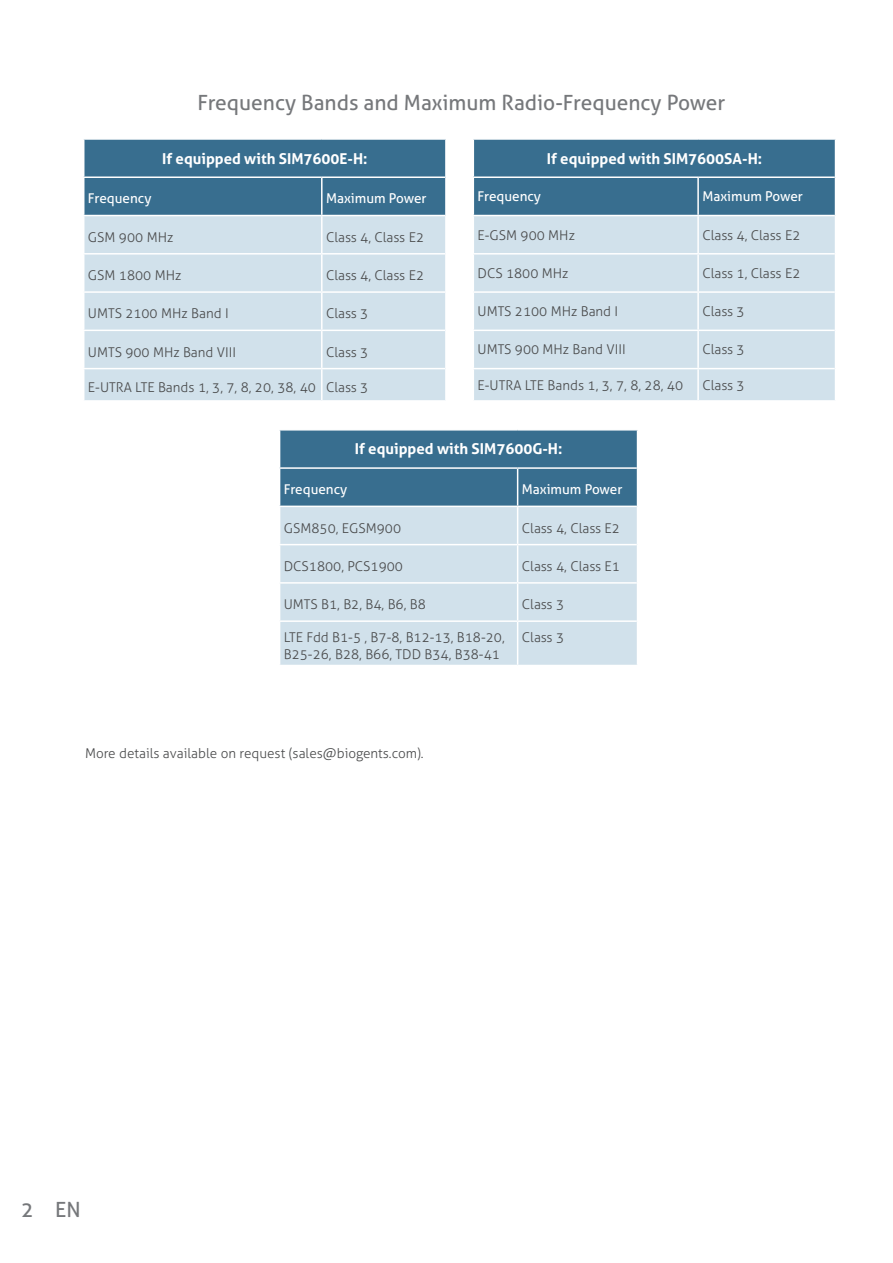
<style>
.page{position:relative;width:893px;height:1263px;background:#fff}
.page>*{position:absolute;margin:0;border:0;box-sizing:border-box;transform-origin:0 0}
.t1{font:21px "Aller";color:#76787b}
.t2{font:700 15px "Aller";color:#fff}
.Normal_copytext{font:300 13.5px/16.2px "Aller";color:#4b4c4d}
.t3{font:13.5px "Aller";color:#fff}
</style>
<div class="page">
<div style="left:84px;top:140px;width:361px;height:75px;background:#386e8f"></div>
<div style="left:84px;top:216px;width:361px;height:184px;background:#d1e1eb"></div>
<hr style="left:83px;top:176px;width:239px;height:2px;background:#fff">
<hr style="left:322px;top:176px;width:123px;height:2px;background:#fff">
<hr style="left:83px;top:253px;width:239px;height:2px;background:#fff">
<hr style="left:322px;top:253px;width:123px;height:2px;background:#fff">
<hr style="left:83px;top:291px;width:239px;height:2px;background:#fff">
<hr style="left:322px;top:291px;width:123px;height:2px;background:#fff">
<hr style="left:83px;top:330px;width:239px;height:1px;background:#fff">
<hr style="left:322px;top:330px;width:123px;height:1px;background:#fff">
<hr style="left:83px;top:368px;width:239px;height:1px;background:#fff">
<hr style="left:322px;top:368px;width:123px;height:1px;background:#fff">
<hr style="left:321px;top:178px;width:2px;height:37px;background:#fff">
<hr style="left:321px;top:216px;width:2px;height:37px;background:#fff">
<hr style="left:321px;top:255px;width:2px;height:36px;background:#fff">
<hr style="left:321px;top:293px;width:2px;height:37px;background:#fff">
<hr style="left:321px;top:331px;width:2px;height:37px;background:#fff">
<hr style="left:321px;top:369px;width:2px;height:31px;background:#fff">
<div style="left:474px;top:140px;width:361px;height:75px;background:#386e8f"></div>
<div style="left:474px;top:216px;width:361px;height:184px;background:#d1e1eb"></div>
<hr style="left:473px;top:176px;width:225px;height:2px;background:#fff">
<hr style="left:698px;top:176px;width:137px;height:2px;background:#fff">
<hr style="left:473px;top:253px;width:225px;height:2px;background:#fff">
<hr style="left:698px;top:253px;width:137px;height:2px;background:#fff">
<hr style="left:473px;top:291px;width:225px;height:2px;background:#fff">
<hr style="left:698px;top:291px;width:137px;height:2px;background:#fff">
<hr style="left:473px;top:330px;width:225px;height:1px;background:#fff">
<hr style="left:698px;top:330px;width:137px;height:1px;background:#fff">
<hr style="left:473px;top:368px;width:225px;height:1px;background:#fff">
<hr style="left:698px;top:368px;width:137px;height:1px;background:#fff">
<hr style="left:697px;top:178px;width:2px;height:37px;background:#fff">
<hr style="left:697px;top:216px;width:2px;height:37px;background:#fff">
<hr style="left:697px;top:255px;width:2px;height:36px;background:#fff">
<hr style="left:697px;top:293px;width:2px;height:37px;background:#fff">
<hr style="left:697px;top:331px;width:2px;height:37px;background:#fff">
<hr style="left:697px;top:369px;width:2px;height:31px;background:#fff">
<div style="left:280px;top:431px;width:357px;height:75px;background:#386e8f"></div>
<div style="left:280px;top:507px;width:357px;height:158px;background:#d1e1eb"></div>
<hr style="left:279px;top:467px;width:239px;height:2px;background:#fff">
<hr style="left:518px;top:467px;width:119px;height:2px;background:#fff">
<hr style="left:279px;top:544px;width:239px;height:1px;background:#fff">
<hr style="left:518px;top:544px;width:119px;height:1px;background:#fff">
<hr style="left:279px;top:582px;width:239px;height:2px;background:#fff">
<hr style="left:518px;top:582px;width:119px;height:2px;background:#fff">
<hr style="left:279px;top:620px;width:239px;height:2px;background:#fff">
<hr style="left:518px;top:620px;width:119px;height:2px;background:#fff">
<hr style="left:517px;top:469px;width:1px;height:37px;background:#fff">
<hr style="left:517px;top:507px;width:1px;height:37px;background:#fff">
<hr style="left:517px;top:545px;width:1px;height:37px;background:#fff">
<hr style="left:517px;top:584px;width:1px;height:36px;background:#fff">
<hr style="left:517px;top:622px;width:1px;height:43px;background:#fff">
<p class="t1" style="left:198px;top:90px;width:529px">Frequency Bands and Maximum Radio-Frequency Power</p>
<p class="t2" style="left:162px;top:149px;width:207px">If equipped with SIM7600E-H:</p>
<p class="t2" style="left:547px;top:149px;width:217px">If equipped with SIM7600SA-H:</p>
<p class="t3" style="left:88px;top:190px;width:65px">Frequency</p>
<p class="t3" style="left:326px;top:190px;width:102px">Maximum Power</p>
<p class="Normal_copytext" style="left:88px;top:229px;width:87px">GSM 900 MHz</p>
<p class="Normal_copytext" style="left:326px;top:229px;width:100px">Class 4, Class E2</p>
<p class="Normal_copytext" style="left:88px;top:267px;width:95px">GSM 1800 MHz</p>
<p class="Normal_copytext" style="left:326px;top:267px;width:100px">Class 4, Class E2</p>
<p class="Normal_copytext" style="left:88px;top:305px;width:142px">UMTS 2100 MHz Band I</p>
<p class="Normal_copytext" style="left:326px;top:305px;width:44px">Class 3</p>
<p class="Normal_copytext" style="left:88px;top:344px;width:150px">UMTS 900 MHz Band VIII</p>
<p class="Normal_copytext" style="left:326px;top:344px;width:44px">Class 3</p>
<p class="Normal_copytext" style="left:88px;top:379px;width:229px">E-UTRA LTE Bands 1, 3, 7, 8, 20, 38, 40</p>
<p class="Normal_copytext" style="left:326px;top:379px;width:44px">Class 3</p>
<p class="t3" style="left:478px;top:188px;width:65px">Frequency</p>
<p class="t3" style="left:702px;top:188px;width:102px">Maximum Power</p>
<p class="Normal_copytext" style="left:478px;top:227px;width:99px">E-GSM 900 MHz</p>
<p class="Normal_copytext" style="left:702px;top:227px;width:100px">Class 4, Class E2</p>
<p class="Normal_copytext" style="left:478px;top:265px;width:92px">DCS 1800 MHz</p>
<p class="Normal_copytext" style="left:702px;top:265px;width:100px">Class 1, Class E2</p>
<p class="Normal_copytext" style="left:478px;top:303px;width:142px">UMTS 2100 MHz Band I</p>
<p class="Normal_copytext" style="left:702px;top:303px;width:44px">Class 3</p>
<p class="Normal_copytext" style="left:478px;top:342px;width:150px">UMTS 900 MHz Band VIII</p>
<p class="Normal_copytext" style="left:702px;top:342px;width:44px">Class 3</p>
<p class="Normal_copytext" style="left:478px;top:377px;width:207px">E-UTRA LTE Bands 1, 3, 7, 8, 28, 40</p>
<p class="Normal_copytext" style="left:702px;top:377px;width:44px">Class 3</p>
<p class="t2" style="left:355px;top:440px;width:209px">If equipped with SIM7600G-H:</p>
<p class="t3" style="left:284px;top:481px;width:65px">Frequency</p>
<p class="t3" style="left:522px;top:481px;width:102px">Maximum Power</p>
<p class="Normal_copytext" style="left:284px;top:520px;width:119px">GSM850, EGSM900</p>
<p class="Normal_copytext" style="left:522px;top:520px;width:100px">Class 4, Class E2</p>
<p class="Normal_copytext" style="left:284px;top:558px;width:121px">DCS1800, PCS1900</p>
<p class="Normal_copytext" style="left:522px;top:558px;width:100px">Class 4, Class E1</p>
<p class="Normal_copytext" style="left:284px;top:596px;width:144px">UMTS B1, B2, B4, B6, B8</p>
<p class="Normal_copytext" style="left:522px;top:596px;width:44px">Class 3</p>
<p class="Normal_copytext" style="left:284px;top:629px;width:222px">LTE Fdd B1-5 , B7-8, B12-13, B18-20,<br>B25-26, B28, B66, TDD B34, B38-41</p>
<p class="Normal_copytext" style="left:522px;top:629px;width:44px">Class 3</p>
<p class="Normal_copytext" style="left:85px;top:745px;width:340px">More details available on request (sales@biogents.com).</p>
<p class="t1" style="left:21px;top:1196px;width:61px">2 EN</p>
</div>
